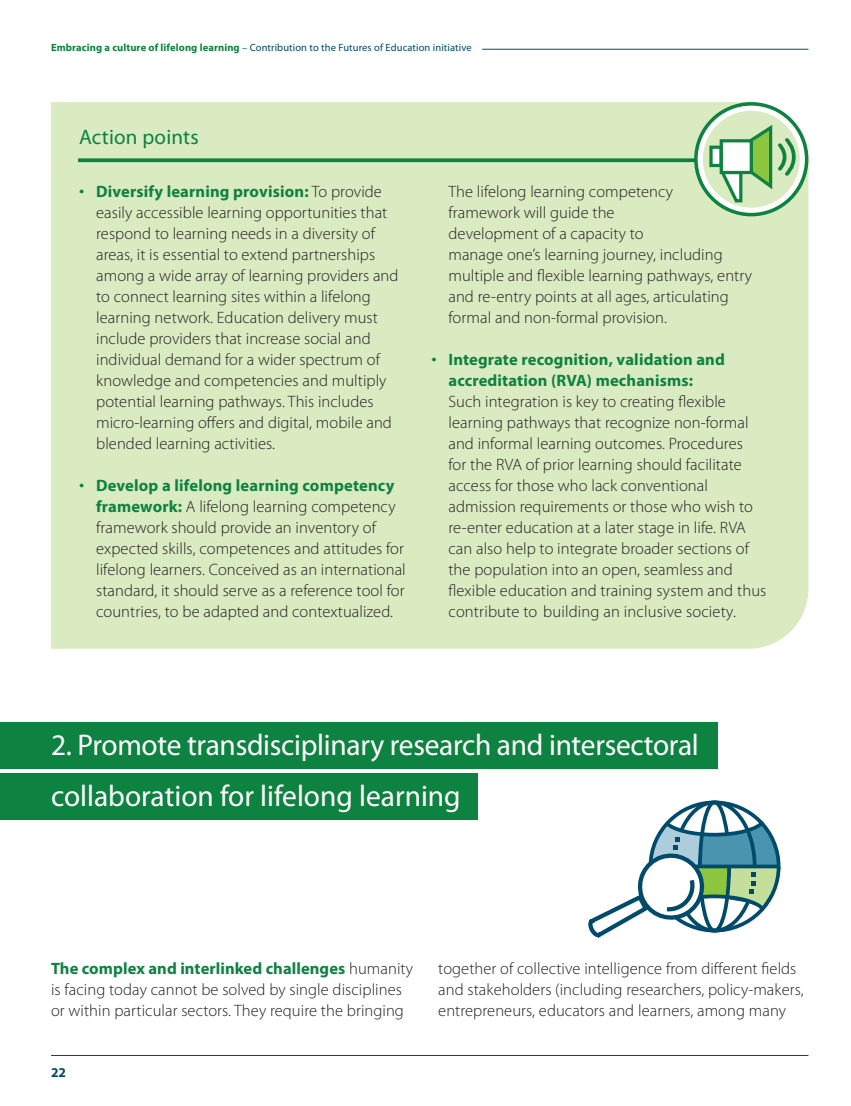
<style>
.page{position:relative;width:851px;height:1106px;background:#fff}
.page>*{position:absolute;margin:0;border:0;box-sizing:border-box;transform-origin:0 0}
.t1{font:30px/51px "Myriad Pro";letter-spacing:-.01em;color:#fff}
.t2{font:21px "Myriad Pro";letter-spacing:.01em;color:#0e8240}
.t3{font:300 16.5px/21px "Myriad Pro";letter-spacing:.005em;color:#231f20}
.t4{font:700 16.5px/21px "Myriad Pro";letter-spacing:.01em;color:#0e8240}
.t5{font:700 13.5px "Myriad Pro";color:#004b6c}
.t6{font:10.5px "Myriad Pro";letter-spacing:.01em;color:#004b6c}
.s1{font-weight:700;color:#0e8240}
.s2{color:#0e8240}
.s3{font-size:21px;color:#0e8240}
.s4{font-weight:300;font-size:21px}
</style>
<div class="page">
<hr style="left:482px;top:49px;width:326px;height:1px;background:#004b6c">
<hr style="left:51px;top:1055px;width:757px;height:1px;background:#004b6c">
<div style="left:51px;top:102px;width:757px;height:546px;background:#daeac1"></div>
<svg style="left:78px;top:158px;width:616px;height:4px;background:#218b4c"></svg>
<svg style="left:695px;top:104px;width:111px;height:111px"></svg>
<div style="left:694px;top:102px;width:114px;height:114px;border:4px solid #0e8240;border-radius:50%"></div>
<div style="left:702px;top:111px;width:97px;height:97px;background:#daeac1;border-radius:50%"></div>
<svg style="left:718px;top:122px;width:79px;height:82px"></svg>
<div style="left:719px;top:139px;width:33px;height:35px;background:#fff;border:3px solid #0e8240"></div>
<div style="left:709px;top:146px;width:13px;height:21px;background:#fff;border:3px solid #0e8240"></div>
<div style="left:0;top:722px;width:717px;height:47px;background:#0e8240"></div>
<div style="left:0;top:772px;width:478px;height:47px;background:#0e8240"></div>
<svg style="left:588px;top:800px;width:192px;height:138px"></svg>
<p class="t6" style="left:51px;top:41px;width:422px"><span class="s1">Embracing a culture of lifelong learning</span> <span class="s2">–</span> Contribution to the Futures of Education initiative</p>
<p class="t2" style="left:79px;top:124px;width:121px">Action points</p>
<p class="t3" style="left:96px;top:181px;width:304px;text-indent:-17px"><span class="s3">•</span> <span class="s1">Diversify learning provision:</span> To provide easily accessible learning opportunities that respond to learning needs in a diversity of areas, it is essential to extend partnerships among a wide array of learning providers and to connect learning sites within a lifelong learning network. Education delivery must include providers that increase social and individual demand for a wider spectrum of knowledge and competencies and multiply potential learning pathways. This includes micro-learning offers and digital, mobile and blended learning activities.</p>
<p class="t3" style="left:96px;top:475px;width:311px;text-indent:-17px"><span class="s3">•</span> <span class="s1">Develop a lifelong learning competency framework:</span> A lifelong learning competency framework should provide an inventory of expected skills, competences and attitudes for lifelong learners. Conceived as an international standard, it should serve as a reference tool for countries, to be adapted and contextualized.</p>
<p class="t3" style="left:448px;top:181px;width:305px">The lifelong learning competency<br>framework will guide the<br>development of a capacity to<br>manage one’s learning journey, including multiple and flexible learning pathways, entry and re-entry points at all ages, articulating formal and non-formal provision.</p>
<p class="t4" style="left:448px;top:348px;width:278px;text-indent:-17px"><span class="s4">•</span> Integrate recognition, validation and accreditation (RVA) mechanisms:</p>
<p class="t3" style="left:448px;top:391px;width:319px">Such integration is key to creating flexible learning pathways that recognize non-formal and informal learning outcomes. Procedures<br>for the RVA of prior learning should facilitate access for those who lack conventional admission requirements or those who wish to re-enter education at a later stage in life. RVA can also help to integrate broader sections of the population into an open, seamless and flexible education and training system and thus contribute to building an inclusive society.</p>
<h1 class="t1" style="left:51px;top:719px;width:649px">2. Promote transdisciplinary research and intersectoral collaboration for lifelong learning</h1>
<p class="t3" style="left:51px;top:958px;width:363px"><span class="s1">The complex and interlinked challenges</span> humanity is facing today cannot be solved by single disciplines or within particular sectors. They require the bringing</p>
<p class="t3" style="left:438px;top:958px;width:367px">together of collective intelligence from different fields and stakeholders (including researchers, policy-makers, entrepreneurs, educators and learners, among many</p>
<p class="t5" style="left:51px;top:1063px;width:17px">22</p>
</div>
